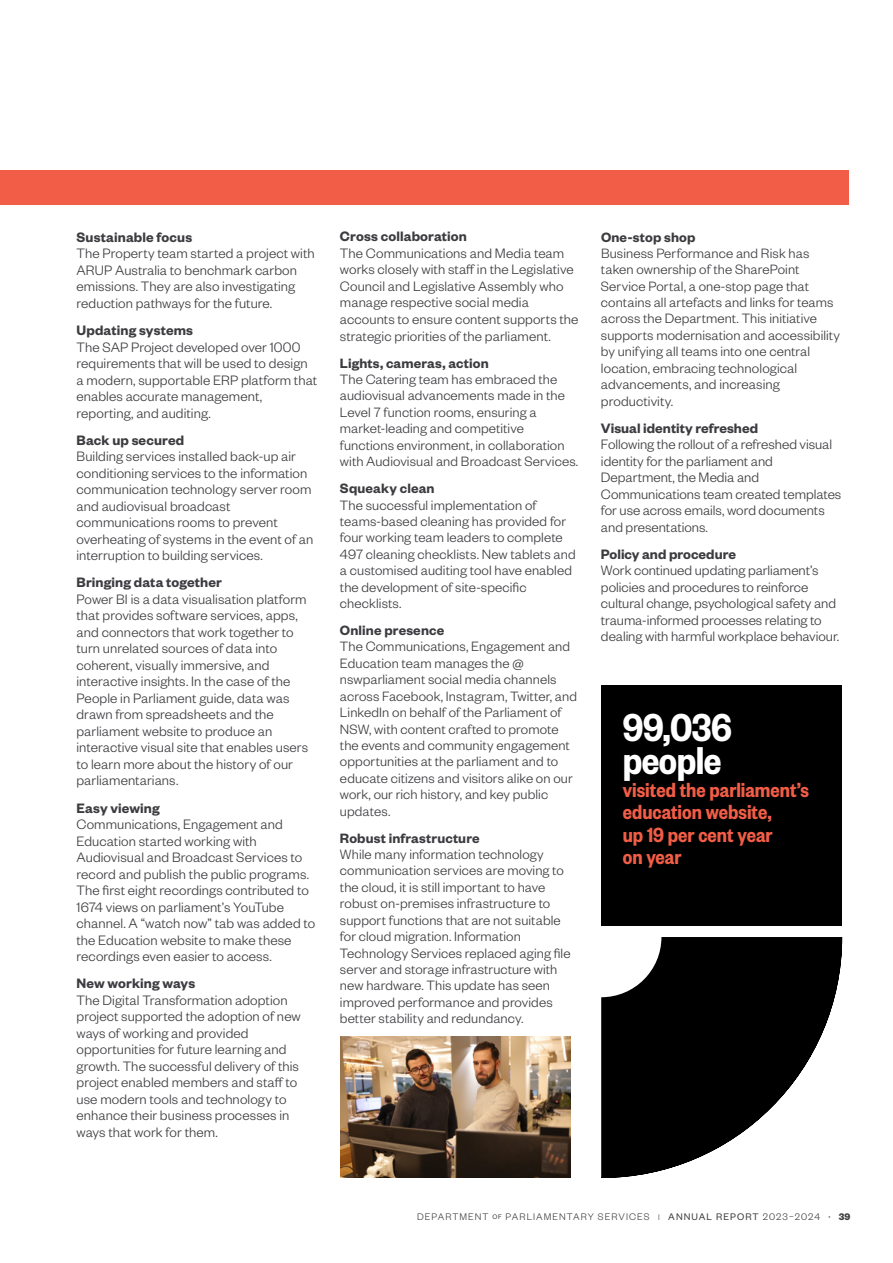
<style>
.page{position:relative;width:893px;height:1263px;background:#fff}
.page>*{position:absolute;margin:0;border:0;box-sizing:border-box;transform-origin:0 0}
.t1{font:600 42.75px/33px "Founders Grotesk Cond";letter-spacing:-.01em;color:#fff}
.t2{font:600 22.5px/22.5px "Founders Grotesk Cond";color:#f15d46}
.t3{font:300 15px/16.5px "Founders Grotesk";letter-spacing:.005em;color:#3c3b3f}
.t4{font:600 15px "Founders Grotesk";letter-spacing:.01em;color:#3c3b3f}
.t5{font:300 14.85px/16.4px "Founders Grotesk";letter-spacing:.005em;color:#3c3b3f}
.t6{font:600 14.85px "Founders Grotesk";letter-spacing:.01em;color:#3c3b3f}
.t7{font:300 10.5px "Founders Grotesk";letter-spacing:.1em;color:#414042}
.s1{font-size:15px}
.s2{font-weight:400;font-size:7.2px}
.s3{font-size:9px}
.s4{font-weight:400}
.s5{font-size:6.6px}
.s6{font-weight:700}
</style>
<div class="page">
<div style="left:0;top:170px;width:849px;height:34px;background:#f15d46"></div>
<img style="left:340px;top:1037px;width:230px;height:141px">
<div style="left:601px;top:685px;width:241px;height:241px;background:#000"></div>
<svg style="left:601px;top:937px;width:241px;height:241px;fill:#000"></svg>
<p class="t4" style="left:77px;top:228px;width:117px">Sustainable focus</p>
<p class="t3" style="left:77px;top:245px;width:240px">The Property team started a project with ARUP Australia to benchmark carbon emissions. They are also investigating reduction pathways for the future.</p>
<p class="t4" style="left:77px;top:321px;width:118px">Updating systems</p>
<p class="t3" style="left:77px;top:338px;width:242px">The SAP Project developed over 1000 requirements that will be used to design a modern, supportable ERP platform that enables accurate management, reporting, and auditing.</p>
<p class="t4" style="left:77px;top:430px;width:109px">Back up secured</p>
<p class="t3" style="left:77px;top:447px;width:238px">Building services installed back-up air conditioning services to the information communication technology server room and audiovisual broadcast communications rooms to prevent overheating of systems in the event of an interruption to building services.</p>
<p class="t4" style="left:77px;top:573px;width:147px">Bringing data together</p>
<p class="t3" style="left:77px;top:590px;width:233px">Power BI is a data visualisation platform that provides software services, apps, and connectors that work together to turn unrelated sources of data into coherent, visually immersive, and interactive insights. In the case of the People in Parliament guide, data was drawn from spreadsheets and the parliament website to produce an interactive visual site that enables users to learn more about the history of our parliamentarians.</p>
<p class="t4" style="left:77px;top:798px;width:85px">Easy viewing</p>
<p class="t3" style="left:77px;top:815px;width:240px">Communications, Engagement and Education started working with Audiovisual and Broadcast Services to record and publish the public programs.<br>The first eight recordings contributed to 1674 views on parliament’s YouTube channel. A “watch now” tab was added to the Education website to make these recordings even easier to access.</p>
<p class="t4" style="left:77px;top:974px;width:120px">New working ways</p>
<p class="t3" style="left:77px;top:991px;width:226px">The Digital Transformation adoption project supported the adoption of new ways of working and provided opportunities for future learning and growth. The successful delivery of this project enabled members and staff to use modern tools and technology to enhance their business processes in ways that work for them.</p>
<p class="t4" style="left:340px;top:227px;width:128px">Cross collaboration</p>
<p class="t3" style="left:340px;top:244px;width:240px">The Communications and Media team works closely with staff in the Legislative Council and Legislative Assembly who manage respective social media accounts to ensure content supports the strategic priorities of the parliament.</p>
<p class="t6" style="left:340px;top:353px;width:150px">Lights, cameras, action</p>
<p class="t5" style="left:340px;top:370px;width:240px">The Catering team has embraced the audiovisual advancements made in the Level 7 function rooms, ensuring a market-leading and competitive functions environment, in collaboration with Audiovisual and Broadcast Services.</p>
<p class="t6" style="left:340px;top:479px;width:96px">Squeaky clean</p>
<p class="t5" style="left:340px;top:496px;width:237px">The successful implementation of teams-based cleaning has provided for four working team leaders to complete 497 cleaning checklists. New tablets and a customised auditing tool have enabled the development of site-specific checklists.</p>
<p class="t6" style="left:340px;top:621px;width:106px">Online presence</p>
<p class="t5" style="left:340px;top:638px;width:238px">The Communications, Engagement and Education team manages the @ nswparliament social media channels across Facebook, Instagram, Twitter, and LinkedIn on behalf of the Parliament of NSW, with content crafted to promote the events and community engagement opportunities at the parliament and to educate citizens and visitors alike on our work, our rich history, and key public updates.</p>
<p class="t6" style="left:340px;top:828px;width:141px">Robust infrastructure</p>
<p class="t5" style="left:340px;top:845px;width:232px">While many information technology communication services are moving to the cloud, it is still important to have robust on-premises infrastructure to support functions that are not suitable for cloud migration. Information Technology Services replaced aging file server and storage infrastructure with new hardware. This update has seen improved performance and provides better stability and redundancy.</p>
<p class="t6" style="left:601px;top:228px;width:96px">One-stop shop</p>
<p class="t5" style="left:601px;top:244px;width:241px">Business Performance and Risk has taken ownership of the SharePoint Service Portal, a one-stop page that contains all artefacts and links for teams across the Department. This initiative supports modernisation and accessibility by unifying all teams into one central location, embracing <span class="s1">technological</span></p>
<p class="t3" style="left:601px;top:375px;width:180px">advancements, and increasing productivity.</p>
<p class="t4" style="left:601px;top:418px;width:159px">Visual identity refreshed</p>
<p class="t3" style="left:601px;top:435px;width:242px">Following the rollout of a refreshed visual identity for the parliament and Department, the Media and Communications team created templates for use across emails, word documents and presentations.</p>
<p class="t4" style="left:601px;top:544px;width:137px">Policy and procedure</p>
<p class="t3" style="left:601px;top:561px;width:240px">Work continued updating parliament’s policies and procedures to reinforce cultural change, psychological safety and trauma-informed processes relating to dealing with harmful workplace behaviour.</p>
<h1 class="t1" style="left:623px;top:709px;width:111px">99,036 people</h1>
<h2 class="t2" style="left:623px;top:777px;width:188px">visited the parliament’s education website,<br>up 19 per cent year<br>on year</h2>
<p class="t7" style="left:417px;top:1211px;width:435px">DEPARTMENT <span class="s2">OF</span> PARLIAMENTARY SERVICES <span class="s3">|</span> <span class="s4">ANNUAL REPORT</span> 2023–2024 <span class="s5">•</span> <span class="s6">39</span></p>
</div>
